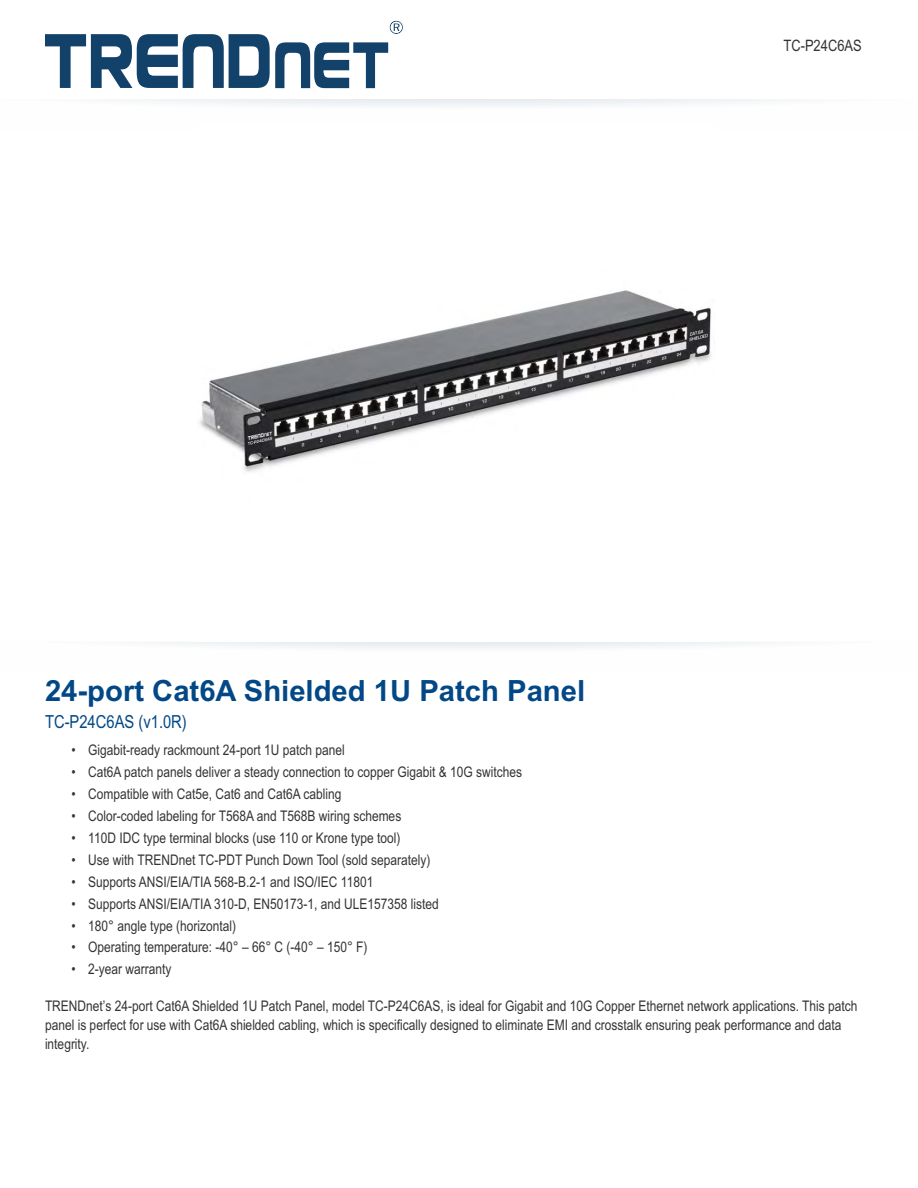
<style>
.page{position:relative;width:918px;height:1188px;background:#fff}
.page>*{position:absolute;margin:0;border:0;box-sizing:border-box;transform-origin:0 0}
.t1{font:700 29.25px "Arial";color:#034886}
.t2{font:18px "Arial Narrow";color:#034886}
.t3{font:15.75px "Arial Narrow";color:#333}
.t4{font:14.7px/19px "Arial Narrow";color:#333}
</style>
<div class="page">
<div style="left:0;top:99px;width:918px;height:32px;background:linear-gradient(to right,#fbfcfc,#fcfcfd)"></div>
<svg style="left:141px;top:642px;width:639px;height:7px"></svg>
<img style="left:197px;top:124px;width:517px;height:348px">
<svg style="left:45px;top:21px;width:358px;height:67px"></svg>
<p class="t3" style="left:784px;top:39px;width:80px">TC-P24C6AS</p>
<h1 class="t1" style="left:45px;top:679px;width:542px">24-port Cat6A Shielded 1U Patch Panel</h1>
<p class="t2" style="left:45px;top:715px;width:143px">TC-P24C6AS (v1.0R)</p>
<p class="t4" style="left:72px;top:742px;width:275px">• Gigabit-ready rackmount 24-port 1U patch panel</p>
<p class="t4" style="left:72px;top:764px;width:452px">• Cat6A patch panels deliver a steady connection to copper Gigabit &amp; 10G switches</p>
<p class="t4" style="left:72px;top:786px;width:272px">• Compatible with Cat5e, Cat6 and Cat6A cabling</p>
<p class="t4" style="left:72px;top:808px;width:331px">• Color-coded labeling for T568A and T568B wiring schemes</p>
<p class="t4" style="left:72px;top:829px;width:330px">• 110D IDC type terminal blocks (use 110 or Krone type tool)</p>
<p class="t4" style="left:72px;top:851px;width:361px">• Use with TRENDnet TC-PDT Punch Down Tool (sold separately)</p>
<p class="t4" style="left:72px;top:873px;width:303px">• Supports ANSI/EIA/TIA 568-B.2-1 and ISO/IEC 11801</p>
<p class="t4" style="left:72px;top:895px;width:369px">• Supports ANSI/EIA/TIA 310-D, EN50173-1, and ULE157358 listed</p>
<p class="t4" style="left:72px;top:917px;width:166px">• 180° angle type (horizontal)</p>
<p class="t4" style="left:72px;top:939px;width:298px">• Operating temperature: -40° – 66° C (-40° – 150° F)</p>
<p class="t4" style="left:72px;top:961px;width:101px">• 2-year warranty</p>
<p class="t4" style="left:45px;top:998px;width:814px">TRENDnet’s 24-port Cat6A Shielded 1U Patch Panel, model TC-P24C6AS, is ideal for Gigabit and 10G Copper Ethernet network applications. This patch panel is perfect for use with Cat6A shielded cabling, which is specifically designed to eliminate EMI and crosstalk ensuring peak performance and data integrity.</p>
</div>
